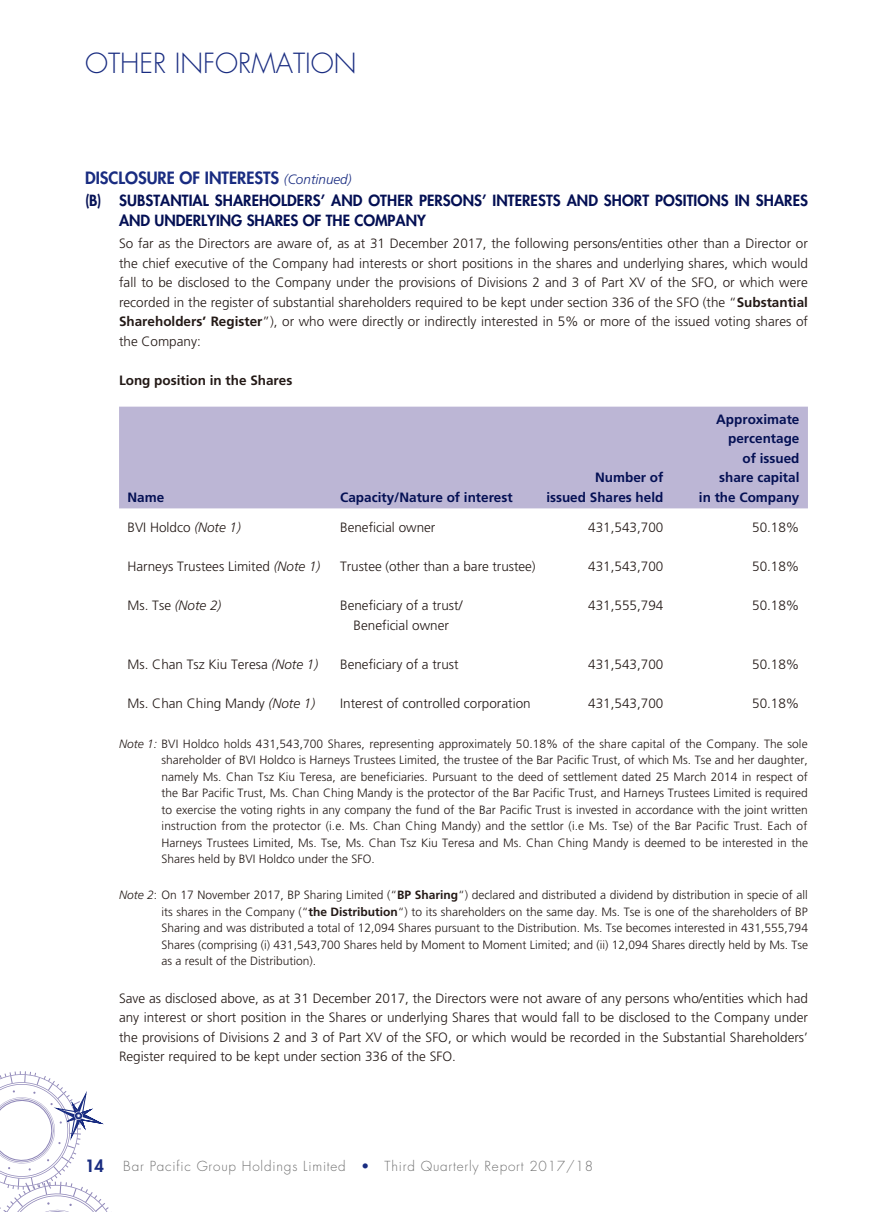
<style>
.page{position:relative;width:893px;height:1212px;background:#fff}
.page>*{position:absolute;margin:0;border:0;box-sizing:border-box;transform-origin:0 0}
.t1{font:300 27px "Futura Std";color:#192c81}
.t2{font:800 16.5px "Futura Std";color:#192c81}
.t3{font:800 15px/19.5px "Futura Std";letter-spacing:.005em;color:#041054}
.t4{font:300 13.5px/19.5px "Frutiger LT Std";color:#231916;text-align:justify}
.t5{font:700 13.5px/19.5px "Frutiger LT Std";color:#041054;text-align:right}
.t6{font:300 13.5px "Futura Std";letter-spacing:.06em;color:#727272}
.t7{font:700 13.5px "Frutiger LT Std";color:#231916}
.t8{font:italic 300 13.5px "Frutiger LT Std";color:#231916}
.t9{font:300 12px/16.5px "Frutiger LT Std";color:#231916;text-align:justify}
.s1{font-family:"Frutiger LT Std";font-weight:300;font-style:italic;font-size:13.5px}
.s2{font-weight:700}
.s3{font-style:italic}
.s4{font-style:normal}
.s5{font-weight:800;font-size:16.5px;color:#192c81}
.s6{color:#192c81}
</style>
<div class="page">
<svg style="left:0;top:1071px;width:109px;height:141px"></svg>
<div style="left:119px;top:407px;width:689px;height:101px;background:#bcb6d5"></div>
<h1 class="t1" style="left:85px;top:47px;width:273px">OTHER INFORMATION</h1>
<h2 class="t2" style="left:85px;top:167px;width:268px">DISCLOSURE OF INTERESTS <span class="s1">(Continued)</span></h2>
<p class="t3" style="left:119px;top:191px;width:690px;text-indent:-34px">(B) SUBSTANTIAL SHAREHOLDERS’ AND OTHER PERSONS’ INTERESTS AND SHORT POSITIONS IN SHARES<br>AND UNDERLYING SHARES OF THE COMPANY</p>
<p class="t4" style="left:119px;top:234px;width:690px">So far as the Directors are aware of, as at 31 December 2017, the following persons/entities other than a Director or the chief executive of the Company had interests or short positions in the shares and underlying shares, which would fall to be disclosed to the Company under the provisions of Divisions 2 and 3 of Part XV of the SFO, or which were recorded in the register of substantial shareholders required to be kept under section 336 of the SFO (the “<span class="s2">Substantial Shareholders’ Register</span>”), or who were directly or indirectly interested in 5% or more of the issued voting shares of the Company:</p>
<p class="t7" style="left:119px;top:372px;width:175px">Long position in the Shares</p>
<p class="t5" style="left:128px;top:487px;width:38px">Name</p>
<p class="t5" style="left:340px;top:487px;width:174px">Capacity/Nature of interest</p>
<p class="t5" style="left:546px;top:468px;width:119px">Number of<br>issued Shares held</p>
<p class="t5" style="left:699px;top:409px;width:102px">Approximate percentage<br>of issued<br>share capital<br>in the Company</p>
<p class="t4" style="left:128px;top:518px;width:115px">BVI Holdco <span class="s3">(Note 1)</span></p>
<p class="t4" style="left:340px;top:518px;width:97px">Beneficial owner</p>
<p class="t4" style="left:588px;top:518px;width:77px">431,543,700</p>
<p class="t4" style="left:752px;top:518px;width:49px">50.18%</p>
<p class="t4" style="left:128px;top:557px;width:194px">Harneys Trustees Limited <span class="s3">(Note 1)</span></p>
<p class="t4" style="left:340px;top:557px;width:197px">Trustee (other than a bare trustee)</p>
<p class="t4" style="left:588px;top:557px;width:77px">431,543,700</p>
<p class="t4" style="left:752px;top:557px;width:49px">50.18%</p>
<p class="t8" style="left:128px;top:598px;width:95px"><span class="s4">Ms. Tse</span> (Note 2)</p>
<p class="t4" style="left:340px;top:596px;width:124px;text-align:center">Beneficiary of a trust/<br>Beneficial owner</p>
<p class="t4" style="left:588px;top:596px;width:77px">431,555,794</p>
<p class="t4" style="left:752px;top:596px;width:49px">50.18%</p>
<p class="t4" style="left:128px;top:654px;width:192px">Ms. Chan Tsz Kiu Teresa <span class="s3">(Note 1)</span></p>
<p class="t4" style="left:340px;top:654px;width:120px">Beneficiary of a trust</p>
<p class="t4" style="left:588px;top:654px;width:77px">431,543,700</p>
<p class="t4" style="left:752px;top:654px;width:49px">50.18%</p>
<p class="t4" style="left:128px;top:693px;width:189px">Ms. Chan Ching Mandy <span class="s3">(Note 1)</span></p>
<p class="t4" style="left:340px;top:693px;width:192px">Interest of controlled corporation</p>
<p class="t4" style="left:588px;top:693px;width:77px">431,543,700</p>
<p class="t4" style="left:752px;top:693px;width:49px">50.18%</p>
<p class="t9" style="left:162px;top:735px;width:648px;text-indent:-43px"><span class="s3">Note 1:</span> BVI Holdco holds 431,543,700 Shares, representing approximately 50.18% of the share capital of the Company. The sole shareholder of BVI Holdco is Harneys Trustees Limited, the trustee of the Bar Pacific Trust, of which Ms. Tse and her daughter, namely Ms. Chan Tsz Kiu Teresa, are beneficiaries. Pursuant to the deed of settlement dated 25 March 2014 in respect of the Bar Pacific Trust, Ms. Chan Ching Mandy is the protector of the Bar Pacific Trust, and Harneys Trustees Limited is required to exercise the voting rights in any company the fund of the Bar Pacific Trust is invested in accordance with the joint written instruction from the protector (i.e. Ms. Chan Ching Mandy) and the settlor (i.e Ms. Tse) of the Bar Pacific Trust. Each of Harneys Trustees Limited, Ms. Tse, Ms. Chan Tsz Kiu Teresa and Ms. Chan Ching Mandy is deemed to be interested in the Shares held by BVI Holdco under the SFO.</p>
<p class="t9" style="left:162px;top:887px;width:648px;text-indent:-43px"><span class="s3">Note 2</span>: On 17 November 2017, BP Sharing Limited (“<span class="s2">BP Sharing</span>“) declared and distributed a dividend by distribution in specie of all its shares in the Company (“<span class="s2">the Distribution</span>“) to its shareholders on the same day. Ms. Tse is one of the shareholders of BP Sharing and was distributed a total of 12,094 Shares pursuant to the Distribution. Ms. Tse becomes interested in 431,555,794<br>Shares (comprising (i) 431,543,700 Shares held by Moment to Moment Limited; and (ii) 12,094 Shares directly held by Ms. Tse as a result of the Distribution).</p>
<p class="t4" style="left:119px;top:988px;width:690px">Save as disclosed above, as at 31 December 2017, the Directors were not aware of any persons who/entities which had any interest or short position in the Shares or underlying Shares that would fall to be disclosed to the Company under the provisions of Divisions 2 and 3 of Part XV of the SFO, or which would be recorded in the Substantial Shareholders’ Register required to be kept under section 336 of the SFO.</p>
<p class="t6" style="left:85px;top:1157px;width:510px"><span class="s5">14</span> Bar Pacific Group Holdings Limited <span class="s6">•</span> Third Quarterly Report 2017/18</p>
</div>
